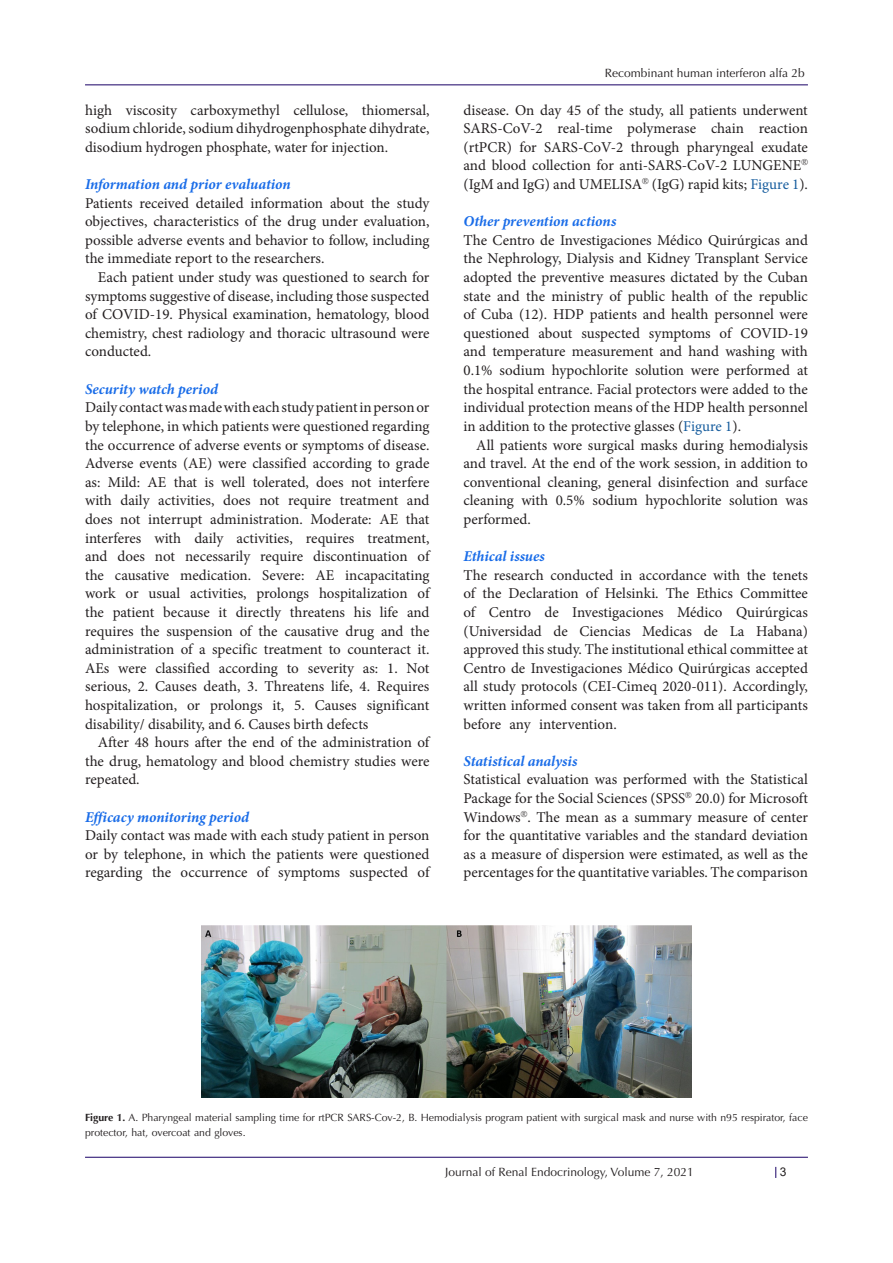
<style>
.page{position:relative;width:893px;height:1263px;background:#fff}
.page>*{position:absolute;margin:0;border:0;box-sizing:border-box;transform-origin:0 0}
.Normal1{font:15px/18.6px "Minion Pro";color:#231f20;text-align:justify}
.t1{font:italic 700 15px "Minion Pro";letter-spacing:-.005em;color:#196ce8}
.t2{font:12px "Optima LT Std";color:#231f20}
.t3{font:12px "Arial";color:#231f20}
.t4{font:10.5px/15px "Optima LT Std";color:#231f20}
.s1{color:#175d9e}
.s2{font-weight:700}
</style>
<div class="page">
<hr style="left:85px;top:85px;width:723px;height:1px;background:#190066">
<hr style="left:85px;top:1157px;width:723px;height:1px;background:#190066">
<img style="left:201px;top:925px;width:491px;height:173px">
<p class="Normal1" style="left:85px;top:101px;width:346px">high viscosity carboxymethyl cellulose, thiomersal, sodium chloride, sodium dihydrogenphosphate dihydrate, disodium hydrogen phosphate, water for injection.</p>
<p class="t1" style="left:85px;top:174px;width:207px">Information and prior evaluation</p>
<p class="Normal1" style="left:85px;top:194px;width:346px">Patients received detailed information about the study objectives, characteristics of the drug under evaluation, possible adverse events and behavior to follow, including the immediate report to the researchers.</p>
<p class="Normal1" style="left:85px;top:268px;width:346px;text-indent:13px">Each patient under study was questioned to search for symptoms suggestive of disease, including those suspected of COVID-19. Physical examination, hematology, blood chemistry, chest radiology and thoracic ultrasound were conducted.</p>
<p class="t1" style="left:85px;top:378px;width:135px">Security watch period</p>
<p class="Normal1" style="left:85px;top:398px;width:346px">Daily contact was made with each study patient in person or by telephone, in which patients were questioned regarding the occurrence of adverse events or symptoms of disease.<br>Adverse events (AE) were classified according to grade as: Mild: AE that is well tolerated, does not interfere with daily activities, does not require treatment and does not interrupt administration. Moderate: AE that interferes with daily activities, requires treatment, and does not necessarily require discontinuation of the causative medication. Severe: AE incapacitating work or usual activities, prolongs hospitalization of the patient because it directly threatens his life and requires the suspension of the causative drug and the administration of a specific treatment to counteract it.<br>AEs were classified according to severity as: 1. Not serious, 2. Causes death, 3. Threatens life, 4. Requires hospitalization, or prolongs it, 5. Causes significant disability/ disability, and 6. Causes birth defects</p>
<p class="Normal1" style="left:85px;top:733px;width:346px;text-indent:13px">After 48 hours after the end of the administration of the drug, hematology and blood chemistry studies were repeated.</p>
<p class="t1" style="left:85px;top:806px;width:166px">Efficacy monitoring period</p>
<p class="Normal1" style="left:85px;top:826px;width:346px">Daily contact was made with each study patient in person or by telephone, in which the patients were questioned regarding the occurrence of symptoms suspected of</p>
<p class="t2" style="left:605px;top:66px;width:202px">Recombinant human interferon alfa 2b</p>
<p class="Normal1" style="left:463px;top:101px;width:346px">disease. On day 45 of the study, all patients underwent SARS-CoV-2 real-time polymerase chain reaction (rtPCR) for SARS-CoV-2 through pharyngeal exudate and blood collection for anti-SARS-CoV-2 LUNGENE<sup>® </sup>(IgM and IgG) and UMELISA<sup>®</sup> (IgG) rapid kits; <span class="s1">Figure 1</span>).</p>
<p class="t1" style="left:463px;top:211px;width:154px">Other prevention actions</p>
<p class="Normal1" style="left:463px;top:231px;width:346px">The Centro de Investigaciones Médico Quirúrgicas and the Nephrology, Dialysis and Kidney Transplant Service adopted the preventive measures dictated by the Cuban state and the ministry of public health of the republic of Cuba (12). HDP patients and health personnel were questioned about suspected symptoms of COVID-19 and temperature measurement and hand washing with 0.1% sodium hypochlorite solution were performed at the hospital entrance. Facial protectors were added to the individual protection means of the HDP health personnel in addition to the protective glasses (<span class="s1">Figure 1</span>).</p>
<p class="Normal1" style="left:463px;top:435px;width:346px;text-indent:13px">All patients wore surgical masks during hemodialysis and travel. At the end of the work session, in addition to conventional cleaning, general disinfection and surface cleaning with 0.5% sodium hypochlorite solution was performed.</p>
<p class="t1" style="left:463px;top:546px;width:83px">Ethical issues</p>
<p class="Normal1" style="left:463px;top:566px;width:346px">The research conducted in accordance with the tenets of the Declaration of Helsinki. The Ethics Committee of Centro de Investigaciones Médico Quirúrgicas (Universidad de Ciencias Medicas de La Habana) approved this study. The institutional ethical committee at Centro de Investigaciones Médico Quirúrgicas accepted all study protocols (CEI-Cimeq 2020-011). Accordingly, written informed consent was taken from all participants before any intervention.</p>
<p class="t1" style="left:463px;top:750px;width:115px">Statistical analysis</p>
<p class="Normal1" style="left:463px;top:770px;width:346px">Statistical evaluation was performed with the Statistical Package for the Social Sciences (SPSS<sup>®</sup> 20.0) for Microsoft Windows<sup>®</sup>. The mean as a summary measure of center for the quantitative variables and the standard deviation as a measure of dispersion were estimated, as well as the percentages for the quantitative variables. The comparison</p>
<p class="t4" style="left:85px;top:1110px;width:724px"><span class="s2">Figure 1.</span> A. Pharyngeal material sampling time for rtPCR SARS-Cov-2, B. Hemodialysis program patient with surgical mask and nurse with n95 respirator, face protector, hat, overcoat and gloves.</p>
<p class="t2" style="left:445px;top:1165px;width:250px">Journal of Renal Endocrinology, Volume 7, 2021</p>
<p class="t3" style="left:780px;top:1163px;width:8px">3</p>
</div>
